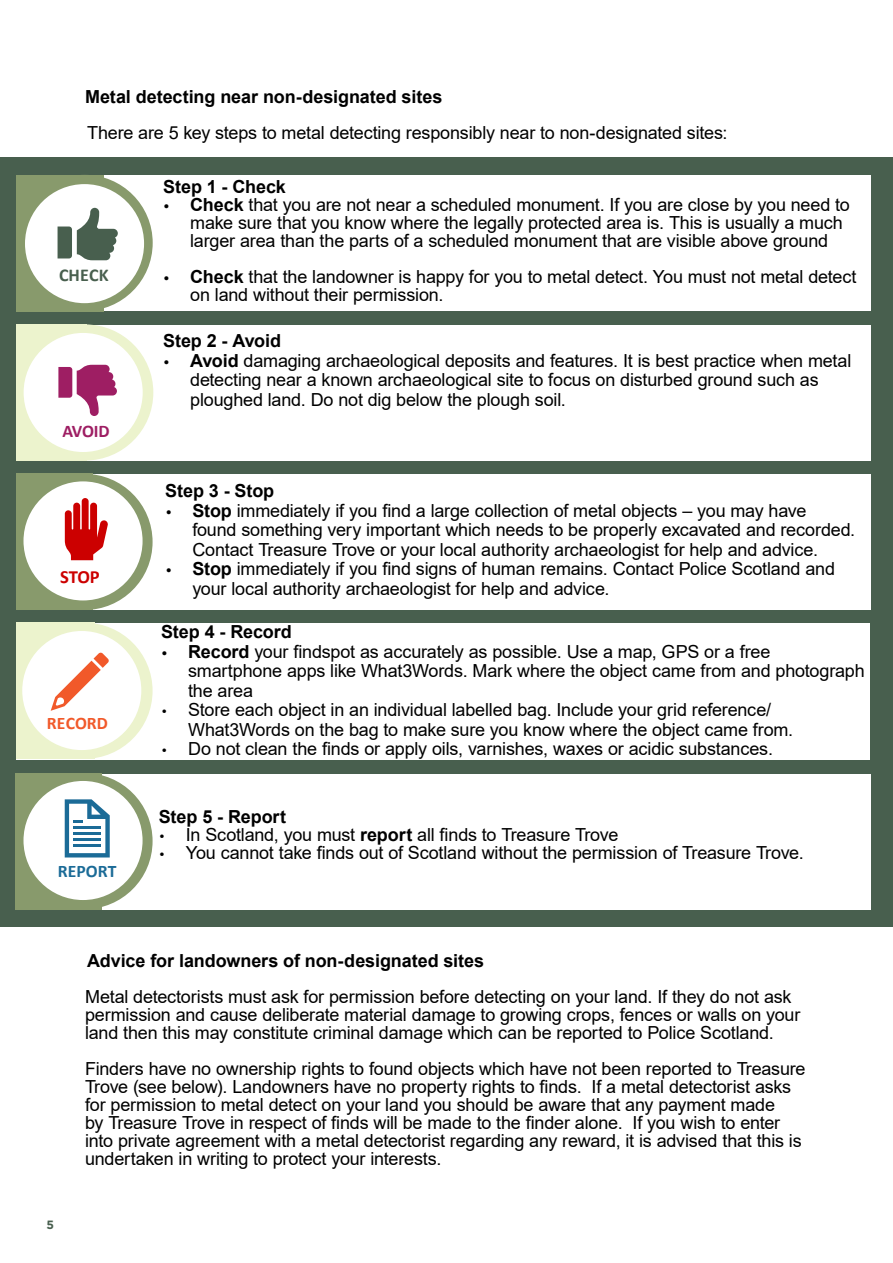
<style>
.page{position:relative;width:893px;height:1263px;background:#fff}
.page>*{position:absolute;margin:0;border:0;box-sizing:border-box;transform-origin:0 0}
.t1{font:700 18.6px "Calibri";color:#c00}
.t2{font:700 18.15px "Calibri";letter-spacing:.005em;color:#485f4e}
.BODY{font:18px/18px "Arial";letter-spacing:-.01em;color:#000}
.t3{font:700 18px "Arial";letter-spacing:-.005em;color:#000}
.t4{font:700 17.7px "Calibri";letter-spacing:-.015em;color:#9e1e63}
.t5{font:700 17.55px "Calibri";letter-spacing:.005em;color:#f1592a}
.t6{font:700 17.55px "Calibri";letter-spacing:.005em;color:#1b6b97}
.t7{font:700 12px "Gotham";color:#485f4e}
.s1{font-family:"Gotham";font-weight:700;font-size:13.5px}
.s2{font-weight:700}
.s3{font-family:"Gotham";font-size:13.5px}
</style>
<div class="page">
<div style="left:0;top:157px;width:893px;height:770px;background:#485f4e"></div>
<div style="left:16px;top:176px;width:855px;height:135px;background:#fff"></div>
<div style="left:17px;top:175px;width:136px;height:136px;background:#889a6c;border-radius:50%"></div>
<div style="left:16px;top:175px;width:88px;height:136px;background:#889a6c"></div>
<div style="left:25px;top:184px;width:119px;height:119px;background:#fff;border-radius:50%"></div>
<svg style="left:58px;top:208px;width:60px;height:52px"></svg>
<div style="left:16px;top:325px;width:855px;height:135px;background:#fff"></div>
<div style="left:16px;top:325px;width:71px;height:136px;background:#ecf3cd"></div>
<div style="left:17px;top:324px;width:136px;height:136px;background:#ecf3cd;border-radius:50%"></div>
<div style="left:24px;top:333px;width:119px;height:119px;background:#fff;border-radius:50%"></div>
<svg style="left:58px;top:365px;width:59px;height:51px"></svg>
<div style="left:16px;top:474px;width:855px;height:136px;background:#fff"></div>
<div style="left:16px;top:474px;width:77px;height:136px;background:#889a6c"></div>
<div style="left:17px;top:474px;width:136px;height:136px;background:#889a6c;border-radius:50%"></div>
<div style="left:24px;top:481px;width:119px;height:119px;background:#fff;border-radius:50%"></div>
<svg style="left:65px;top:498px;width:43px;height:62px"></svg>
<div style="left:16px;top:623px;width:854px;height:136px;background:#fff"></div>
<div style="left:16px;top:623px;width:79px;height:136px;background:#ecf3cd"></div>
<div style="left:17px;top:623px;width:136px;height:136px;background:#ecf3cd;border-radius:50%"></div>
<div style="left:22px;top:631px;width:119px;height:119px;background:#fff;border-radius:50%"></div>
<svg style="left:51px;top:652px;width:58px;height:59px"></svg>
<div style="left:15px;top:774px;width:856px;height:135px;background:#fff"></div>
<div style="left:15px;top:773px;width:87px;height:136px;background:#889a6c"></div>
<div style="left:17px;top:773px;width:136px;height:136px;background:#889a6c;border-radius:50%"></div>
<div style="left:24px;top:781px;width:119px;height:119px;background:#fff;border-radius:50%"></div>
<svg style="left:65px;top:799px;width:45px;height:58px"></svg>
<hr style="left:73px;top:832px;width:28px;height:3px;background:#1b6b97">
<hr style="left:73px;top:838px;width:28px;height:3px;background:#1b6b97">
<hr style="left:73px;top:844px;width:28px;height:2px;background:#1b6b97">
<h3 class="t3" style="left:85px;top:84px;width:359px">Metal detecting near non-designated sites</h3>
<p class="BODY" style="left:87px;top:124px;width:642px">There are 5 key steps to metal detecting responsibly near to non-designated sites:</p>
<h4 class="t3" style="left:163px;top:174px;width:124px">Step 1 - Check</h4>
<p class="BODY" style="left:190px;top:196px;width:661px;text-indent:-27px"><span class="s1">•</span> <span class="s2">Check</span> that you are not near a scheduled monument. If you are close by you need to make sure that you know where the legally protected area is. This is usually a much larger area than the parts of a scheduled monument that are visible above ground</p>
<p class="BODY" style="left:190px;top:268px;width:668px;text-indent:-27px"><span class="s1">•</span> <span class="s2">Check</span> that the landowner is happy for you to metal detect. You must not metal detect on land without their permission.</p>
<h4 class="t3" style="left:163px;top:328px;width:119px">Step 2 - Avoid</h4>
<p class="BODY" style="left:190px;top:350px;width:663px;line-height:19.5px;text-indent:-27px"><span class="s1">•</span> <span class="s2">Avoid</span> damaging archaeological deposits and features. It is best practice when metal detecting near a known archaeological site to focus on disturbed ground such as ploughed land. Do not dig below the plough soil.</p>
<p class="t2" style="left:59px;top:262px;width:51px">CHECK</p>
<p class="t4" style="left:63px;top:418px;width:49px">AVOID</p>
<p class="t1" style="left:60px;top:564px;width:41px">STOP</p>
<p class="t5" style="left:47px;top:710px;width:62px">RECORD</p>
<p class="t6" style="left:58px;top:859px;width:60px">REPORT</p>
<h4 class="t3" style="left:165px;top:478px;width:110px">Step 3 - Stop</h4>
<p class="BODY" style="left:192px;top:500px;width:664px;line-height:19.5px;text-indent:-27px"><span class="s1">•</span> <span class="s2">Stop</span> immediately if you find a large collection of metal objects – you may have<br>found something very important which needs to be properly excavated and recorded.<br>Contact Treasure Trove or your local authority archaeologist for help and advice.</p>
<p class="BODY" style="left:192px;top:559px;width:644px;line-height:19.5px;text-indent:-27px"><span class="s1">•</span> <span class="s2">Stop</span> immediately if you find signs of human remains. Contact Police Scotland and your local authority archaeologist for help and advice.</p>
<h4 class="t3" style="left:161px;top:619px;width:132px">Step 4 - Record</h4>
<p class="BODY" style="left:188px;top:642px;width:678px;line-height:19.5px;text-indent:-27px"><span class="s1">•</span> <span class="s2">Record</span> your findspot as accurately as possible. Use a map, GPS or a free smartphone apps like What3Words. Mark where the object came from and photograph the area</p>
<p class="BODY" style="left:188px;top:700px;width:607px;line-height:19.5px;text-indent:-27px"><span class="s3">•</span> Store each object in an individual labelled bag. Include your grid reference/<br>What3Words on the bag to make sure you know where the object came from.</p>
<p class="BODY" style="left:161px;top:740px;width:613px"><span class="s3">•</span> Do not clean the finds or apply oils, varnishes, waxes or acidic substances.</p>
<h4 class="t3" style="left:159px;top:804px;width:129px">Step 5 - Report</h4>
<p class="BODY" style="left:159px;top:826px;width:461px"><span class="s3">•</span> In Scotland, you must <span class="s2">report</span> all finds to Treasure Trove</p>
<p class="BODY" style="left:159px;top:844px;width:646px"><span class="s3">•</span> You cannot take finds out of Scotland without the permission of Treasure Trove.</p>
<p class="t7" style="left:47px;top:1217px;width:9px">5</p>
<h3 class="t3" style="left:87px;top:948px;width:399px">Advice for landowners of non-designated sites</h3>
<p class="BODY" style="left:85px;top:988px;width:717px">Metal detectorists must ask for permission before detecting on your land. If they do not ask permission and cause deliberate material damage to growing crops, fences or walls on your land then this may constitute criminal damage which can be reported to Police Scotland.</p>
<p class="BODY" style="left:85px;top:1060px;width:722px">Finders have no ownership rights to found objects which have not been reported to Treasure Trove (see below). Landowners have no property rights to finds. If a metal detectorist asks for permission to metal detect on your land you should be aware that any payment made<br>by Treasure Trove in respect of finds will be made to the finder alone. If you wish to enter into private agreement with a metal detectorist regarding any reward, it is advised that this is undertaken in writing to protect your interests.</p>
</div>
